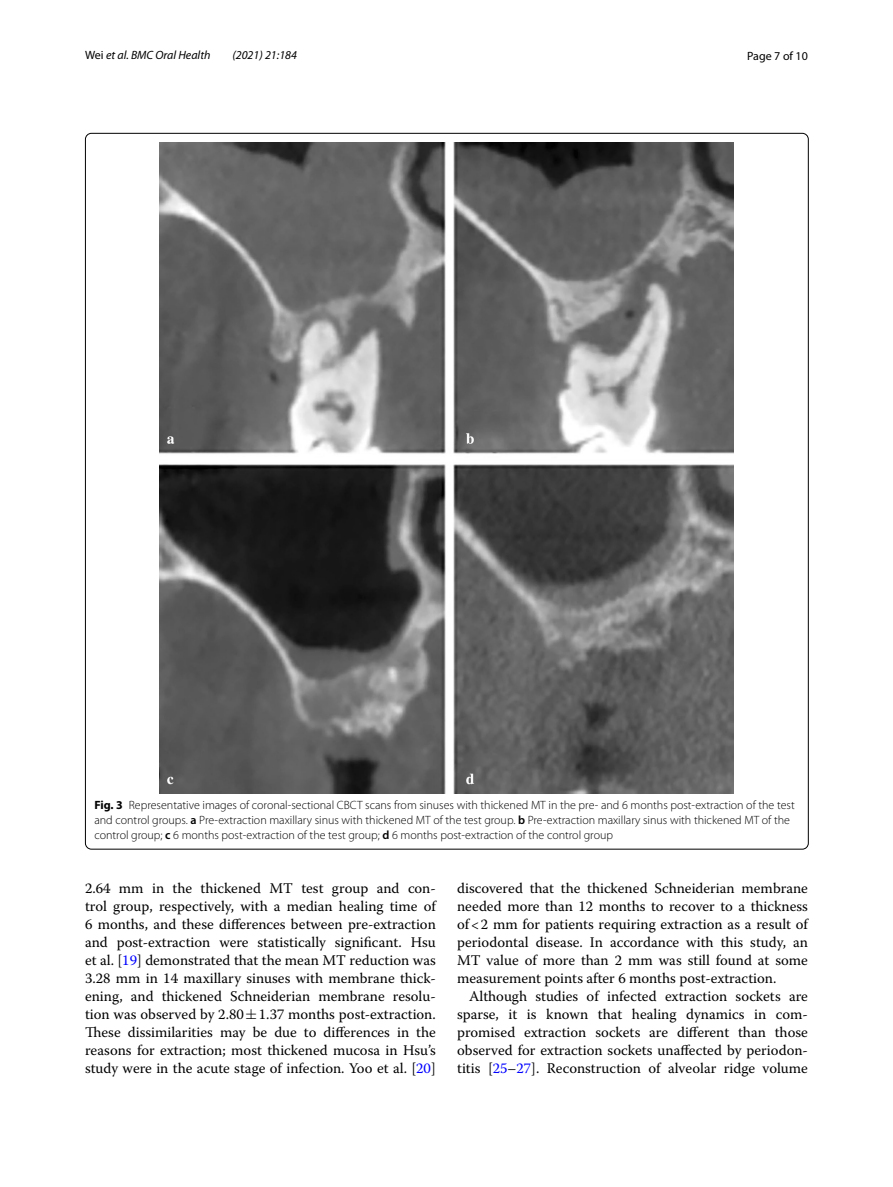
<style>
.page{position:relative;width:893px;height:1187px;background:#fff}
.page>*{position:absolute;margin:0;border:0;box-sizing:border-box;transform-origin:0 0}
.t1{font:14.7px/18px "Warnock Pro";color:#000;text-align:justify}
.t2{font:300 12px/15px "Myriad Pro";color:#000}
.t3{font:italic 12px "Myriad Pro";color:#000}
.t4{font:12px "Myriad Pro";color:#000}
.s1{font-style:normal}
.s2{font-weight:700}
.s3{font-weight:600}
.s4{color:#00f}
.s5{font-family:"MTSY"}
</style>
<div class="page">
<img style="left:160px;top:142px;width:574px;height:651px">
<p class="t3" style="left:85px;top:48px;width:127px"><span class="s1">Wei</span> et al. BMC Oral Health</p>
<p class="t3" style="left:232px;top:48px;width:66px">(2021) 21:184</p>
<p class="t4" style="left:747px;top:48px;width:62px">Page 7 of 10</p>
<p class="t2" style="left:94px;top:797px;width:702px"><span class="s2">Fig. 3</span> Representative images of coronal-sectional CBCT scans from sinuses with thickened MT in the pre- and 6 months post-extraction of the test and control groups. <span class="s3">a</span> Pre-extraction maxillary sinus with thickened MT of the test group. <span class="s3">b</span> Pre-extraction maxillary sinus with thickened MT of the control group; <span class="s3">c</span> 6 months post-extraction of the test group; <span class="s3">d</span> 6 months post-extraction of the control group</p>
<p class="t1" style="left:85px;top:879px;width:352px">2.64 mm in the thickened MT test group and con&shy;trol group, respectively, with a median healing time of 6 months, and these differences between pre-extraction and post-extraction were statistically significant. Hsu et al. [<span class="s4">19</span>] demonstrated that the mean MT reduction was 3.28 mm in 14 maxillary sinuses with membrane thick&shy;ening, and thickened Schneiderian membrane resolu&shy;tion was observed by 2.80<span class="s5">±</span>1.37 months post-extraction.<br>These dissimilarities may be due to differences in the reasons for extraction; most thickened mucosa in Hsu’s study were in the acute stage of infection. Yoo et al. [<span class="s4">20</span>]</p>
<p class="t1" style="left:457px;top:879px;width:352px">discovered that the thickened Schneiderian membrane needed more than 12 months to recover to a thickness of&lt;2 mm for patients requiring extraction as a result of periodontal disease. In accordance with this study, an MT value of more than 2 mm was still found at some measurement points after 6 months post-extraction.</p>
<p class="t1" style="left:457px;top:987px;width:352px;text-indent:12px">Although studies of infected extraction sockets are sparse, it is known that healing dynamics in com&shy;promised extraction sockets are different than those observed for extraction sockets unaffected by periodon&shy;titis [<span class="s4">25</span>–<span class="s4">27</span>]. Reconstruction of alveolar ridge volume</p>
</div>
